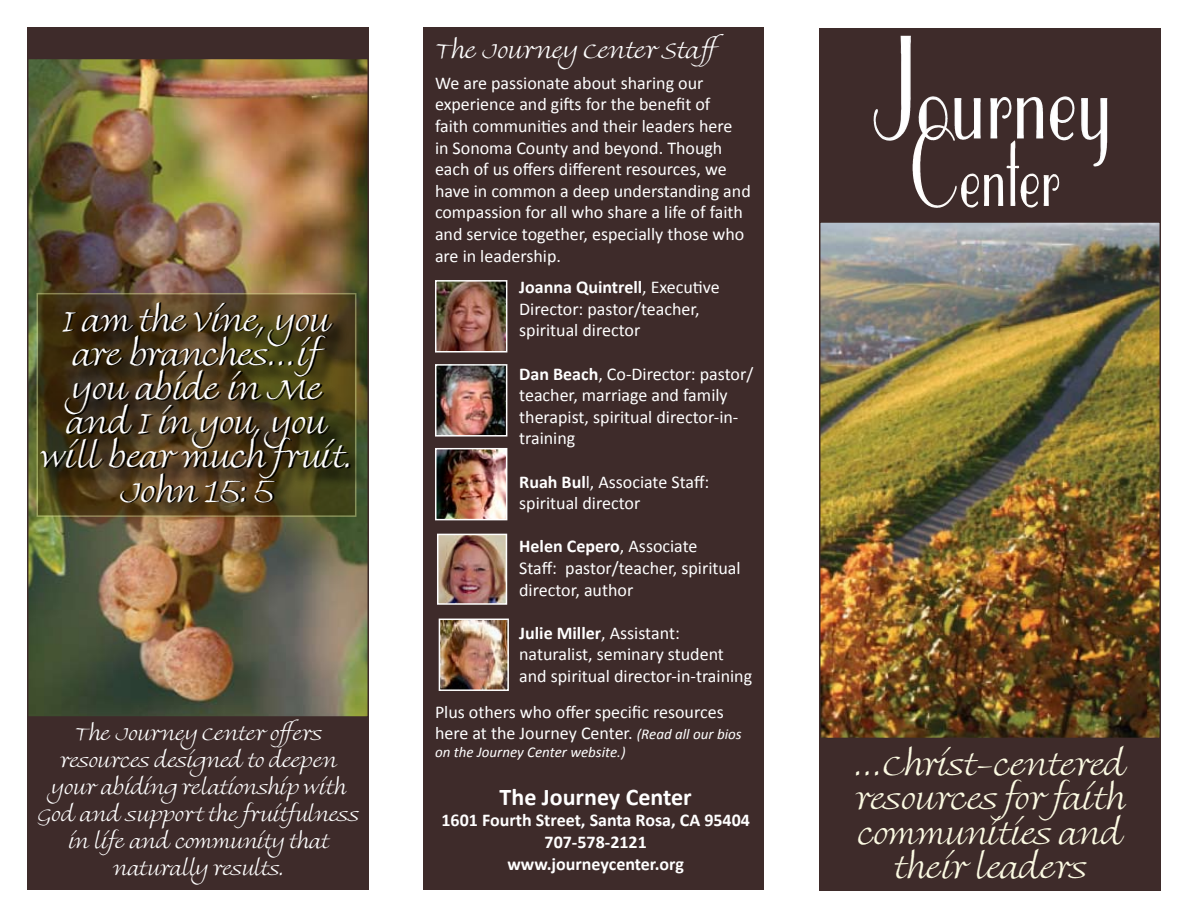
<style>
.page{position:relative;width:1188px;height:918px;background:#fff}
.page>*{position:absolute;margin:0;border:0;box-sizing:border-box;transform-origin:0 0}
.t1{font:28.5px "Fine Hand";letter-spacing:-.035em;color:#fff}
.t2{font:28.5px/34.2px "Fine Hand";letter-spacing:-.04em;color:#fcfbe3;text-align:center}
.t3{font:28.5px "Fine Hand";letter-spacing:-.055em;color:#fff}
.t4{font:700 24px "Calibri";color:#fff}
.t5{font:21px "Fine Hand";letter-spacing:-.03em;color:#fff}
.t6{font:18px/21.6px "Calibri";color:#fff}
.t7{font:18px/27px "Fine Hand";letter-spacing:-.035em;color:#fff;text-align:center}
.t8{font:700 18px/21.6px "Calibri";color:#fff;text-align:center}
.t9{font:italic 15px "Calibri";color:#fff}
.s1{font-weight:700}
.s2{font-style:italic;font-size:15px}
</style>
<div class="page">
<div style="left:424px;top:28px;width:340px;height:862px;background:#3e2b2a"></div>
<div style="left:819px;top:28px;width:342px;height:863px;background:#3e2b2a"></div>
<div style="left:27px;top:28px;width:342px;height:862px;background:#3e2b2a"></div>
<img style="left:30px;top:61px;width:336px;height:654px">
<div style="left:27px;top:58px;width:342px;height:660px;border:2px solid #3e2b2a"></div>
<img style="left:822px;top:224px;width:336px;height:512px">
<div style="left:819px;top:221px;width:342px;height:518px;border:2px solid #3e2b2a"></div>
<svg style="left:40px;top:296px;width:313px;height:218px"></svg>
<div style="left:37px;top:293px;width:319px;height:224px;border:2px solid #d1d38c"></div>
<div style="left:43px;top:304px;width:325px;height:218px;background:#000;opacity:.75"></div>
<img style="left:873px;top:36px;width:84px;height:172px">
<img style="left:438px;top:451px;width:66px;height:66px">
<div style="left:435px;top:448px;width:72px;height:72px;border:2px solid #fff"></div>
<img style="left:438px;top:367px;width:66px;height:67px">
<div style="left:435px;top:364px;width:72px;height:73px;border:2px solid #fff"></div>
<img style="left:442px;top:622px;width:64px;height:66px">
<div style="left:439px;top:619px;width:70px;height:72px;border:2px solid #fff"></div>
<img style="left:438px;top:283px;width:66px;height:66px">
<div style="left:435px;top:280px;width:72px;height:72px;border:2px solid #fff"></div>
<img style="left:440px;top:537px;width:64px;height:65px">
<div style="left:437px;top:534px;width:70px;height:71px;border:2px solid #fff"></div>
<h1 class="t1" style="left:62px;top:304px;width:270px">I am the Vine, you</h1>
<h1 class="t1" style="left:72px;top:338px;width:268px">are branches…if</h1>
<h1 class="t1" style="left:71px;top:372px;width:253px">you abide in Me</h1>
<h1 class="t1" style="left:66px;top:407px;width:263px">and I in you, you</h1>
<h1 class="t3" style="left:41px;top:441px;width:313px">will bear much fruit.</h1>
<h1 class="t1" style="left:119px;top:475px;width:156px">John 15: 5</h1>
<p class="t7" style="left:38px;top:720px;width:323px">The Journey Center offers resources designed to deepen your abiding relationship with<br>God and support the fruitfulness in life and community that naturally results.</p>
<p class="t5" style="left:435px;top:38px;width:300px">The Journey Center Staff</p>
<p class="t6" style="left:435px;top:71px;width:317px">We are passionate about sharing our experience and gifts for the benefit of<br>faith communities and their leaders here<br>in Sonoma County and beyond. Though each of us offers different resources, we have in common a deep understanding and compassion for all who share a life of faith and service together, especially those who are in leadership.</p>
<p class="t6" style="left:519px;top:276px;width:202px"><span class="s1">Joanna Quintrell</span>, Executive<br>Director: pastor/teacher, spiritual director</p>
<p class="t6" style="left:519px;top:362px;width:236px"><span class="s1">Dan Beach</span>, Co-Director: pastor/ teacher, marriage and family therapist, spiritual director-in&shy;training</p>
<p class="t6" style="left:519px;top:470px;width:192px"><span class="s1">Ruah Bul</span>l, Associate Staff: spiritual director</p>
<p class="t6" style="left:519px;top:535px;width:223px"><span class="s1">Helen Cepero</span>, Associate<br>Staff: pastor/teacher, spiritual director, author</p>
<p class="t6" style="left:519px;top:621px;width:235px"><span class="s1">Julie Miller</span>, Assistant: naturalist, seminary student and spiritual director-in-training</p>
<p class="t6" style="left:435px;top:700px;width:308px">Plus others who offer specific resources here at the Journey Center. <span class="s2">(Read all our bios</span></p>
<p class="t9" style="left:435px;top:743px;width:192px">on the Journey Center website.)</p>
<h2 class="t4" style="left:500px;top:782px;width:194px">The Journey Center</h2>
<p class="t8" style="left:441px;top:809px;width:310px">1601 Fourth Street, Santa Rosa, CA 95404<br>707-578-2121<br>www.journeycenter.org</p>
<h1 class="t2" style="left:855px;top:748px;width:274px">…Christ-centered resources for faith communities and their leaders</h1>
</div>
